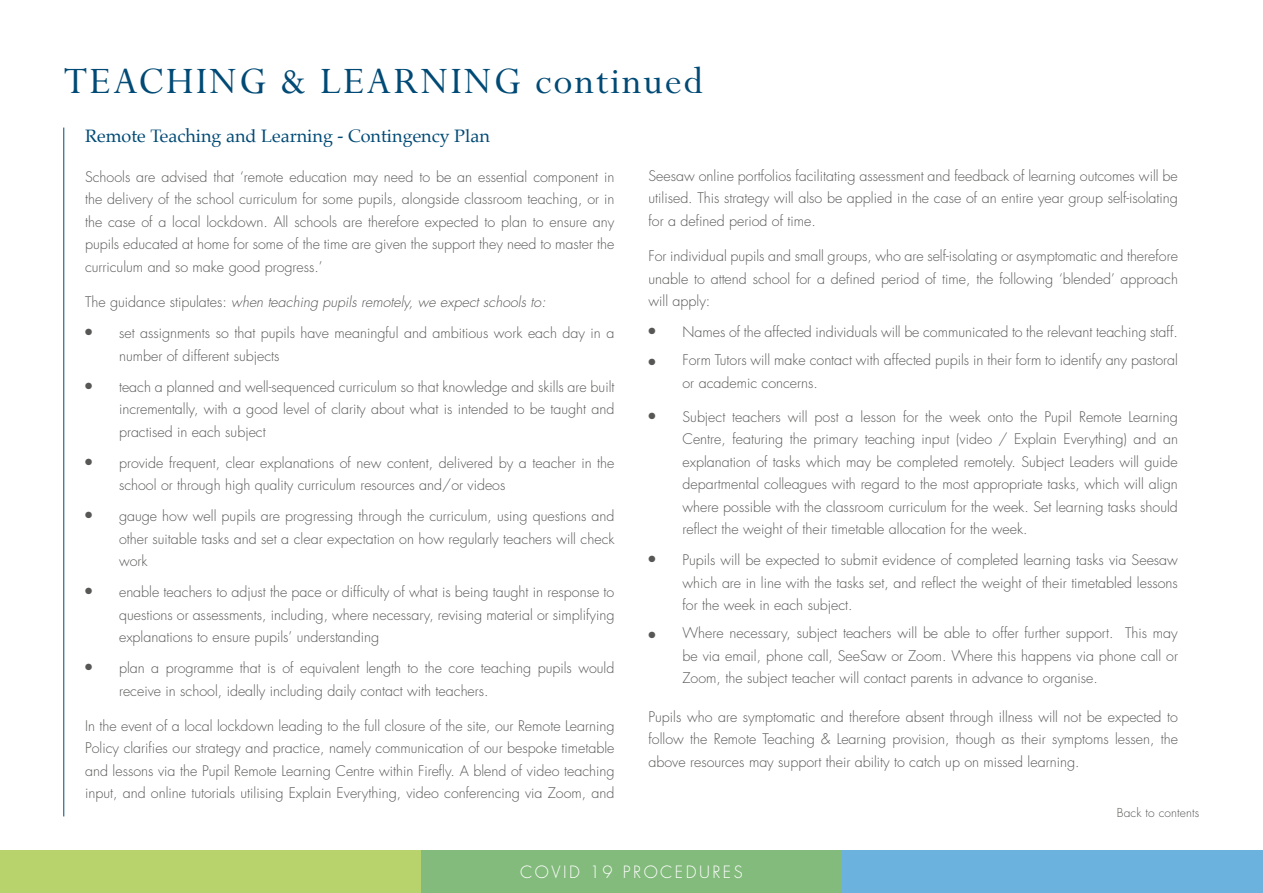
<style>
.page{position:relative;width:1263px;height:893px;background:#fff}
.page>*{position:absolute;margin:0;border:0;box-sizing:border-box;transform-origin:0 0}
.t1{font:42px "Perpetua";letter-spacing:.05em;color:#004a75}
.t2{font:18px "Palatino";color:#004a75}
.t3{font:300 16.5px "Futura";letter-spacing:.15em;color:#fff}
.t4{font:300 14.25px/22.5px "Futura";color:#575756;text-align:justify}
.t5{font:italic 300 14.25px "Futura";color:#575756}
.t6{font:300 12px "Futura";letter-spacing:.01em;color:#575756}
.s1{font-style:normal}
</style>
<div class="page">
<div style="left:0;top:850px;width:421px;height:43px;background:#b9d36c"></div>
<div style="left:421px;top:850px;width:421px;height:43px;background:#83bb7c"></div>
<div style="left:842px;top:850px;width:421px;height:43px;background:#6bb3de"></div>
<hr style="left:63px;top:128px;width:1px;height:688px;background:#004a75">
<p class="t1" style="left:64px;top:59px;width:641px">TEACHING &amp; LEARNING continued</p>
<p class="t2" style="left:85px;top:121px;width:406px">Remote Teaching and Learning - Contingency Plan</p>
<p class="t4" style="left:85px;top:166px;width:531px">Schools are advised that ‘remote education may need to be an essential component in the delivery of the school curriculum for some pupils, alongside classroom teaching, or in the case of a local lockdown. All schools are therefore expected to plan to ensure any pupils educated at home for some of the time are given the support they need to master the curriculum and so make good progress.’</p>
<p class="t5" style="left:85px;top:293px;width:462px"><span class="s1">The guidance stipulates:</span> when teaching pupils remotely, we expect schools to:</p>
<p class="t4" style="left:119px;top:322px;width:497px;text-indent:-34px">● set assignments so that pupils have meaningful and ambitious work each day in a number of different subjects</p>
<p class="t4" style="left:119px;top:376px;width:497px;text-indent:-34px">● teach a planned and well-sequenced curriculum so that knowledge and skills are built incrementally, with a good level of clarity about what is intended to be taught and practised in each subject</p>
<p class="t4" style="left:119px;top:452px;width:497px;text-indent:-34px">● provide frequent, clear explanations of new content, delivered by a teacher in the school or through high quality curriculum resources and/or videos</p>
<p class="t4" style="left:119px;top:505px;width:497px;text-indent:-34px">● gauge how well pupils are progressing through the curriculum, using questions and other suitable tasks and set a clear expectation on how regularly teachers will check work</p>
<p class="t4" style="left:119px;top:581px;width:497px;text-indent:-34px">● enable teachers to adjust the pace or difficulty of what is being taught in response to questions or assessments, including, where necessary, revising material or simplifying explanations to ensure pupils’ understanding</p>
<p class="t4" style="left:119px;top:657px;width:497px;text-indent:-34px">● plan a programme that is of equivalent length to the core teaching pupils would receive in school, ideally including daily contact with teachers.</p>
<p class="t4" style="left:85px;top:715px;width:531px">In the event of a local lockdown leading to the full closure of the site, our Remote Learning Policy clarifies our strategy and practice, namely communication of our bespoke timetable and lessons via the Pupil Remote Learning Centre within Firefly. A blend of video teaching input, and online tutorials utilising Explain Everything, video conferencing via Zoom, and</p>
<p class="t4" style="left:648px;top:165px;width:531px">Seesaw online portfolios facilitating assessment and feedback of learning outcomes will be utilised. This strategy will also be applied in the case of an entire year group self-isolating for a defined period of time.</p>
<p class="t4" style="left:648px;top:245px;width:531px">For individual pupils and small groups, who are self-isolating or asymptomatic and therefore unable to attend school for a defined period of time, the following ‘blended’ approach will apply:</p>
<p class="t4" style="left:648px;top:321px;width:531px">● Names of the affected individuals will be communicated to the relevant teaching staff.</p>
<p class="t4" style="left:682px;top:349px;width:497px;text-indent:-34px">● Form Tutors will make contact with affected pupils in their form to identify any pastoral or academic concerns.</p>
<p class="t4" style="left:682px;top:406px;width:497px;text-indent:-34px">● Subject teachers will post a lesson for the week onto the Pupil Remote Learning Centre, featuring the primary teaching input (video / Explain Everything) and an explanation of tasks which may be completed remotely. Subject Leaders will guide departmental colleagues with regard to the most appropriate tasks, which will align where possible with the classroom curriculum for the week. Set learning tasks should reflect the weight of their timetable allocation for the week.</p>
<p class="t4" style="left:682px;top:549px;width:497px;text-indent:-34px">● Pupils will be expected to submit evidence of completed learning tasks via Seesaw which are in line with the tasks set, and reflect the weight of their timetabled lessons for the week in each subject.</p>
<p class="t4" style="left:682px;top:622px;width:497px;text-indent:-34px">● Where necessary, subject teachers will be able to offer further support. This may be via email, phone call, SeeSaw or Zoom. Where this happens via phone call or Zoom, the subject teacher will contact parents in advance to organise.</p>
<p class="t4" style="left:648px;top:705px;width:531px">Pupils who are symptomatic and therefore absent through illness will not be expected to follow the Remote Teaching &amp; Learning provision, though as their symptoms lessen, the above resources may support their ability to catch up on missed learning.</p>
<p class="t6" style="left:1117px;top:806px;width:84px">Back to contents</p>
<p class="t3" style="left:520px;top:862px;width:224px">COVID 19 PROCEDURES</p>
</div>
